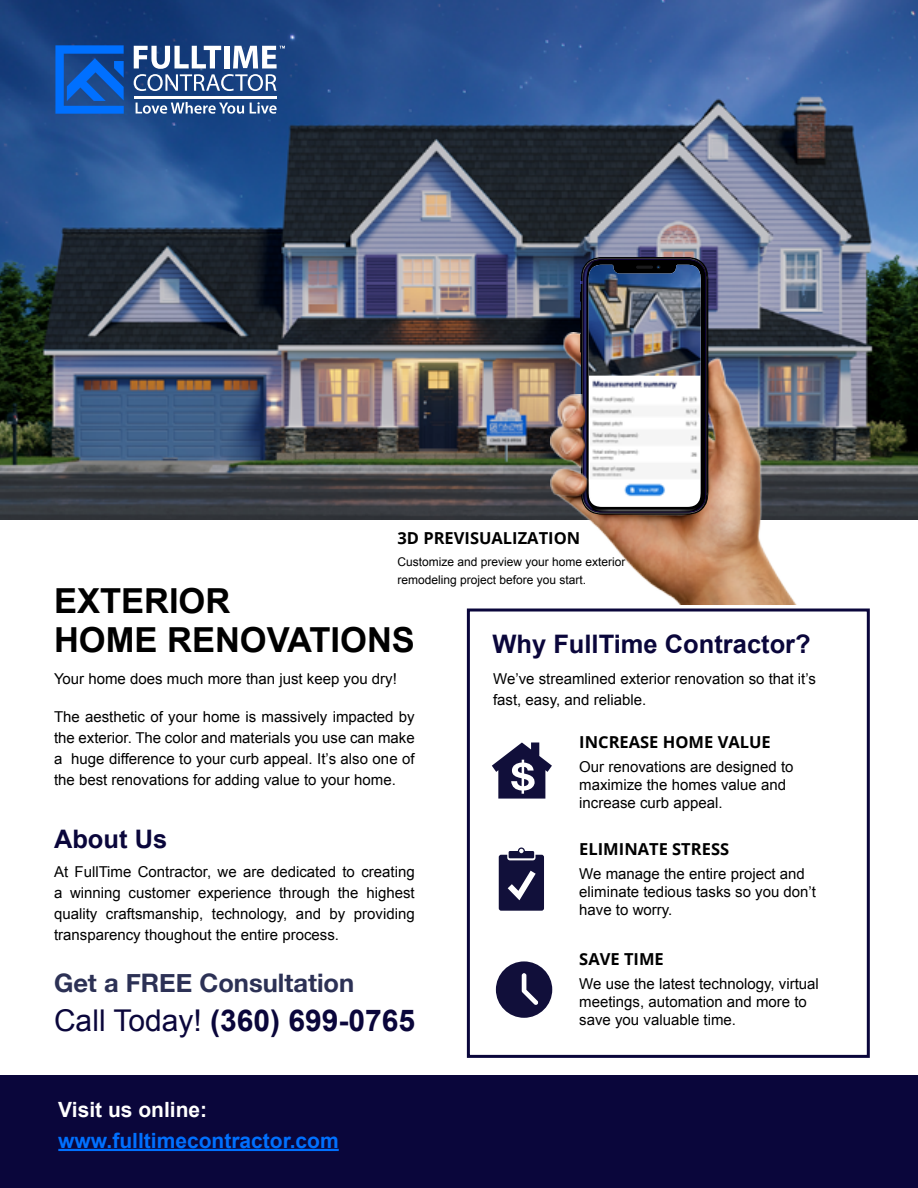
<style>
.page{position:relative;width:918px;height:1188px;background:#fff}
.page>*{position:absolute;margin:0;border:0;box-sizing:border-box;transform-origin:0 0}
.t1{font:700 34.5px/39px "Arial";color:#000}
.t2{font:700 30px "Arial";color:#0a063b}
.t3{font:700 25.5px "Arial";color:#0a063b}
.t4{font:700 25.5px "Helvetica Neue";color:#2c3155}
.t5{font:700 21px "Arial";color:#0070ff}
.t6{font:700 21px "Arial";color:#fff}
.t7{font:700 16.5px "Open Sans";color:#000}
.t8{font:15px/21px "Arial";color:#000}
.t9{font:12px/18px "Arial";color:#000}
.s1{font-weight:400}
</style>
<div class="page">
<img style="left:0;top:0;width:918px;height:520px">
<div style="left:0;top:1076px;width:918px;height:112px;background:#0a063b"></div>
<svg style="left:55px;top:45px;width:69px;height:69px;background:#0c5cc8"></svg>
<svg style="left:136px;top:102px;width:108px;height:12px"></svg>
<svg style="left:250px;top:102px;width:27px;height:12px"></svg>
<svg style="left:134px;top:46px;width:151px;height:45px"></svg>
<hr style="left:134px;top:96px;width:143px;height:2px;background:#fff">
<hr style="left:58px;top:1149px;width:281px;height:2px;background:#0070ff">
<svg style="left:496px;top:961px;width:56px;height:57px"></svg>
<svg style="left:499px;top:848px;width:45px;height:63px;background:#3d3c5e"></svg>
<svg style="left:492px;top:743px;width:60px;height:56px"></svg>
<div style="left:467px;top:609px;width:403px;height:449px;border:3px solid #0a063b"></div>
<img style="left:556px;top:333px;width:269px;height:272px">
<svg style="left:580px;top:257px;width:128px;height:258px"></svg>
<img style="left:551px;top:394px;width:41px;height:114px">
<img style="left:589px;top:265px;width:112px;height:232px">
<p class="t7" style="left:397px;top:527px;width:184px">3D PREVISUALIZATION</p>
<p class="t9" style="left:397px;top:553px;width:230px">Customize and preview your home exterior remodeling project before you start.</p>
<h1 class="t1" style="left:54px;top:583px;width:362px">EXTERIOR<br>HOME RENOVATIONS</h1>
<h3 class="t3" style="left:492px;top:627px;width:320px">Why FullTime Contractor?</h3>
<p class="t8" style="left:54px;top:669px;width:344px">Your home does much more than just keep you dry!</p>
<p class="t8" style="left:54px;top:707px;width:362px;text-align:justify">The aesthetic of your home is massively impacted by the exterior. The color and materials you use can make a huge difference to your curb appeal. It’s also one of the best renovations for adding value to your home.</p>
<h3 class="t3" style="left:54px;top:822px;width:115px">About Us</h3>
<p class="t8" style="left:54px;top:861px;width:362px;text-align:justify">At FullTime Contractor, we are dedicated to creating a winning customer experience through the highest quality craftsmanship, technology, and by providing transparency thoughout the entire process.</p>
<h3 class="t4" style="left:54px;top:963px;width:302px">Get a FREE Consultation</h3>
<h2 class="t2" style="left:54px;top:1001px;width:363px"><span class="s1">Call Today!</span> (360) 699-0765</h2>
<h3 class="t6" style="left:58px;top:1096px;width:150px">Visit us online:</h3>
<h3 class="t5" style="left:58px;top:1127px;width:282px">www.fulltimecontractor.com</h3>
<p class="t8" style="left:493px;top:669px;width:324px">We’ve streamlined exterior renovation so that it’s fast, easy, and reliable.</p>
<p class="t7" style="left:579px;top:730px;width:193px">INCREASE HOME VALUE</p>
<p class="t8" style="left:579px;top:758px;width:216px;line-height:18px">Our renovations are designed to maximize the homes value and increase curb appeal.</p>
<p class="t7" style="left:579px;top:837px;width:151px">ELIMINATE STRESS</p>
<p class="t8" style="left:579px;top:865px;width:238px;line-height:18px">We manage the entire project and eliminate tedious tasks so you don’t have to worry.</p>
<p class="t7" style="left:579px;top:947px;width:86px">SAVE TIME</p>
<p class="t8" style="left:579px;top:975px;width:241px;line-height:18px">We use the latest technology, virtual meetings, automation and more to save you valuable time.</p>
</div>
